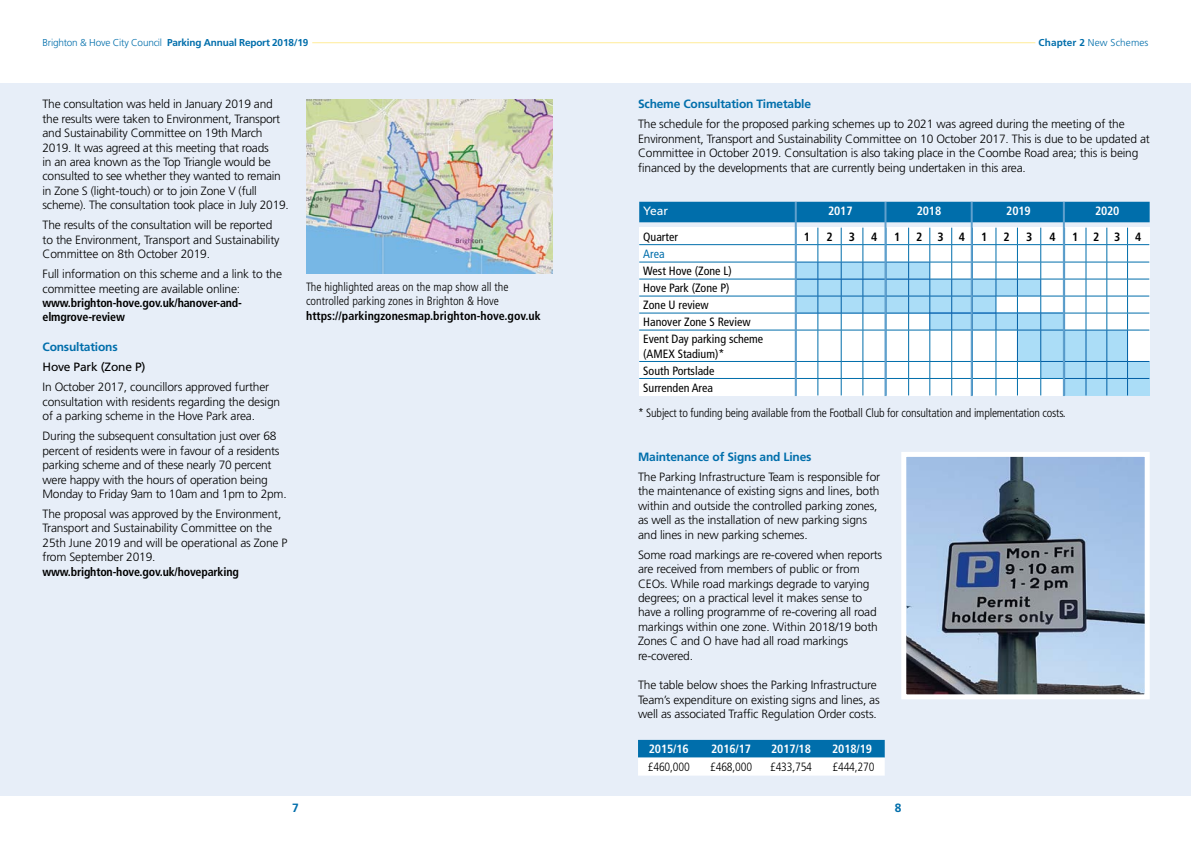
<style>
.page{position:relative;width:1191px;height:842px;background:#fff}
.page>*{position:absolute;margin:0;border:0;box-sizing:border-box;transform-origin:0 0}
.t1{font:300 12px/14.4px "Frutiger";letter-spacing:-.015em;color:#000}
.t2{font:300 condensed 12px/14.4px "Frutiger";letter-spacing:-.015em;color:#000}
.t3{font:700 condensed 12px/14.4px "Frutiger";letter-spacing:-.015em;color:#000}
.t4{font:condensed 12px/17px "Frutiger";color:#000}
.t5{font:700 12px "Frutiger";letter-spacing:-.015em;color:#006eab}
.t6{font:700 condensed 12px "Frutiger";letter-spacing:-.01em;color:#fff}
.t7{font:12px "Frutiger";letter-spacing:-.015em;color:#000}
.t8{font:12px "Frutiger";color:#fff}
.t9{font:condensed 12px "Frutiger";color:#006eab}
.t10{font:700 10px "Frutiger";letter-spacing:-.02em;color:#006eab}
.t11{font:300 10px "Frutiger";letter-spacing:.01em;color:#006eab}
.s1{font-weight:300}
.s2{font-weight:700}
</style>
<div class="page">
<hr style="left:312px;top:42px;width:723px;height:1px;background:#ffec98">
<div style="left:0;top:83px;width:1191px;height:712px;background:#e7eef8"></div>
<img style="left:306px;top:99px;width:247px;height:174px">
<svg style="left:638px;top:740px;width:246px;height:36px;background:#83b8d6"></svg>
<div style="left:639px;top:202px;width:510px;height:20px;background:#006eab"></div>
<div style="left:639px;top:228px;width:511px;height:168px;background:#fff"></div>
<hr style="left:639px;top:244px;width:157px;height:1px;background:#006eab">
<hr style="left:639px;top:262px;width:157px;height:1px;background:#006eab">
<hr style="left:639px;top:279px;width:157px;height:1px;background:#006eab">
<hr style="left:639px;top:296px;width:157px;height:1px;background:#006eab">
<hr style="left:639px;top:313px;width:157px;height:1px;background:#006eab">
<hr style="left:639px;top:330px;width:157px;height:1px;background:#006eab">
<hr style="left:817px;top:330px;width:1px;height:31px;background:#006eab">
<hr style="left:841px;top:330px;width:1px;height:31px;background:#006eab">
<hr style="left:862px;top:330px;width:1px;height:31px;background:#006eab">
<hr style="left:908px;top:330px;width:1px;height:31px;background:#006eab">
<hr style="left:929px;top:330px;width:1px;height:31px;background:#006eab">
<hr style="left:951px;top:330px;width:1px;height:31px;background:#006eab">
<hr style="left:972px;top:330px;width:1px;height:31px;background:#006eab">
<hr style="left:995px;top:330px;width:1px;height:31px;background:#006eab">
<svg style="left:796px;top:228px;width:353px;height:103px"></svg>
<hr style="left:639px;top:361px;width:157px;height:1px;background:#006eab">
<hr style="left:639px;top:378px;width:157px;height:1px;background:#006eab">
<svg style="left:796px;top:361px;width:266px;height:34px"></svg>
<div style="left:796px;top:262px;width:133px;height:18px;background:#abddf7"></div>
<div style="left:795px;top:279px;width:246px;height:17px;background:#abddf7"></div>
<div style="left:795px;top:296px;width:201px;height:17px;background:#abddf7"></div>
<div style="left:929px;top:313px;width:135px;height:17px;background:#abddf7"></div>
<div style="left:1017px;top:330px;width:111px;height:31px;background:#abddf7"></div>
<div style="left:1041px;top:361px;width:108px;height:17px;background:#abddf7"></div>
<div style="left:1063px;top:378px;width:86px;height:18px;background:#abddf7"></div>
<hr style="left:1062px;top:202px;width:2px;height:194px;background:#60a0cd">
<hr style="left:970px;top:202px;width:2px;height:194px;background:#60a0cd">
<hr style="left:884px;top:202px;width:2px;height:194px;background:#60a0cd">
<hr style="left:794px;top:202px;width:2px;height:194px;background:#60a0cd">
<img style="left:907px;top:458px;width:236px;height:235px">
<div style="left:901px;top:452px;width:248px;height:247px;border:5px solid #fff"></div>
<p class="t10" style="left:43px;top:37px;width:267px"><span class="s1">Brighton &amp; Hove City Council</span> Parking Annual Report 2018/19</p>
<p class="t11" style="left:1038px;top:37px;width:111px"><span class="s2">Chapter 2</span> New Schemes</p>
<p class="t1" style="left:43px;top:97px;width:248px">The consultation was held in January 2019 and the results were taken to Environment, Transport and Sustainability Committee on 19th March 2019. It was agreed at this meeting that roads<br>in an area known as the Top Triangle would be consulted to see whether they wanted to remain in Zone S (light-touch) or to join Zone V (full scheme). The consultation took place in July 2019.</p>
<p class="t1" style="left:43px;top:218px;width:238px">The results of the consultation will be reported to the Environment, Transport and Sustainability<br>Committee on 8th October 2019.</p>
<p class="t1" style="left:43px;top:267px;width:241px">Full information on this scheme and a link to the committee meeting are available online:</p>
<p class="t3" style="left:43px;top:296px;width:201px">www.brighton-hove.gov.uk/hanover-and&shy;elmgrove-review</p>
<p class="t5" style="left:43px;top:340px;width:77px">Consultations</p>
<p class="t7" style="left:43px;top:360px;width:104px">Hove Park (Zone P)</p>
<p class="t1" style="left:43px;top:380px;width:239px">In October 2017, councillors approved further consultation with residents regarding the design of a parking scheme in the Hove Park area.</p>
<p class="t1" style="left:43px;top:429px;width:246px">During the subsequent consultation just over 68 percent of residents were in favour of a residents parking scheme and of these nearly 70 percent were happy with the hours of operation being Monday to Friday 9am to 10am and 1pm to 2pm.</p>
<p class="t1" style="left:43px;top:507px;width:246px">The proposal was approved by the Environment, Transport and Sustainability Committee on the 25th June 2019 and will be operational as Zone P from September 2019.</p>
<p class="t3" style="left:43px;top:564px;width:198px">www.brighton-hove.gov.uk/hoveparking</p>
<p class="t2" style="left:306px;top:280px;width:204px">The highlighted areas on the map show all the controlled parking zones in Brighton &amp; Hove</p>
<p class="t3" style="left:306px;top:308px;width:236px">https://parkingzonesmap.brighton-hove.gov.uk</p>
<p class="t5" style="left:638px;top:97px;width:175px">Scheme Consultation Timetable</p>
<p class="t1" style="left:638px;top:117px;width:513px">The schedule for the proposed parking schemes up to 2021 was agreed during the meeting of the Environment, Transport and Sustainability Committee on 10 October 2017. This is due to be updated at Committee in October 2019. Consultation is also taking place in the Coombe Road area; this is being financed by the developments that are currently being undertaken in this area.</p>
<p class="t8" style="left:643px;top:204px;width:26px">Year</p>
<p class="t6" style="left:828px;top:203px;width:26px">2017</p>
<p class="t6" style="left:916px;top:203px;width:26px">2018</p>
<p class="t6" style="left:1006px;top:203px;width:26px">2019</p>
<p class="t6" style="left:1095px;top:203px;width:26px">2020</p>
<p class="t4" style="left:643px;top:228px;width:36px">Quarter</p>
<p class="t3" style="left:803px;top:229px;width:8px">1</p>
<p class="t3" style="left:826px;top:229px;width:8px">2</p>
<p class="t3" style="left:849px;top:229px;width:8px">3</p>
<p class="t3" style="left:871px;top:229px;width:8px">4</p>
<p class="t3" style="left:894px;top:229px;width:8px">1</p>
<p class="t3" style="left:916px;top:229px;width:8px">2</p>
<p class="t3" style="left:937px;top:229px;width:8px">3</p>
<p class="t3" style="left:959px;top:229px;width:8px">4</p>
<p class="t3" style="left:981px;top:229px;width:8px">1</p>
<p class="t3" style="left:1003px;top:229px;width:8px">2</p>
<p class="t3" style="left:1026px;top:229px;width:8px">3</p>
<p class="t3" style="left:1049px;top:229px;width:8px">4</p>
<p class="t3" style="left:1072px;top:229px;width:71px">1234</p>
<p class="t9" style="left:643px;top:246px;width:23px">Area</p>
<p class="t4" style="left:643px;top:262px;width:121px">West Hove (Zone L)<br>Hove Park (Zone P)<br>Zone U review<br>Hanover Zone S Review<br>Event Day parking scheme</p>
<p class="t4" style="left:643px;top:345px;width:83px">(AMEX Stadium)*<br>South Portslade<br>Surrenden Area</p>
<p class="t2" style="left:638px;top:406px;width:429px">* Subject to funding being available from the Football Club for consultation and implementation costs.</p>
<p class="t5" style="left:638px;top:450px;width:175px">Maintenance of Signs and Lines</p>
<p class="t1" style="left:638px;top:470px;width:244px">The Parking Infrastructure Team is responsible for the maintenance of existing signs and lines, both within and outside the controlled parking zones, as well as the installation of new parking signs and lines in new parking schemes.</p>
<p class="t1" style="left:638px;top:547px;width:246px">Some road markings are re-covered when reports are received from members of public or from CEOs. While road markings degrade to varying degrees; on a practical level it makes sense to have a rolling programme of re-covering all road markings within one zone. Within 2018/19 both Zones C and O have had all road markings re-covered.</p>
<p class="t1" style="left:638px;top:678px;width:243px">The table below shoes the Parking Infrastructure<br>Team’s expenditure on existing signs and lines, as well as associated Traffic Regulation Order costs.</p>
<p class="t6" style="left:649px;top:742px;width:42px">2015/16</p>
<p class="t6" style="left:711px;top:742px;width:42px">2016/17</p>
<p class="t6" style="left:771px;top:742px;width:41px">2017/18</p>
<p class="t6" style="left:832px;top:742px;width:42px">2018/19</p>
<p class="t2" style="left:648px;top:759px;width:43px">£460,000</p>
<p class="t2" style="left:710px;top:759px;width:43px">£468,000</p>
<p class="t2" style="left:770px;top:759px;width:43px">£433,754</p>
<p class="t2" style="left:832px;top:759px;width:43px">£444,270</p>
<p class="t5" style="left:292px;top:801px;width:8px">7</p>
<p class="t5" style="left:895px;top:801px;width:8px">8</p>
</div>
